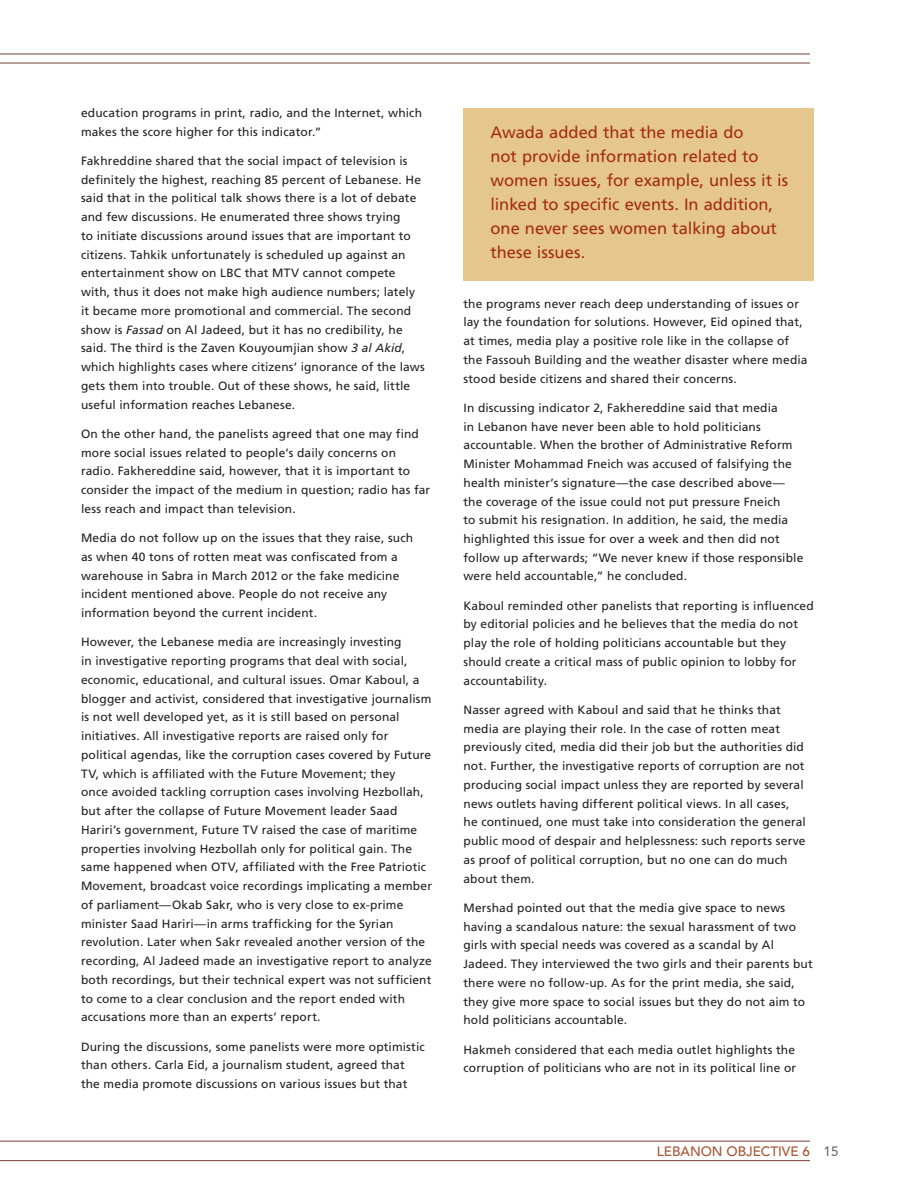
<style>
.page{position:relative;width:918px;height:1188px;background:#fff}
.page>*{position:absolute;margin:0;border:0;box-sizing:border-box;transform-origin:0 0}
.t1{font:16.5px/24px "Frutiger LT Pro";color:#a32c16}
.t2{font:500 13.5px "Avenir";color:#a75433}
.t3{font:12px/18.8px "Frutiger LT Pro";letter-spacing:.01em;color:#231f20}
.s1{font-style:italic}
.s2{color:#6c6d70}
</style>
<div class="page">
<hr style="left:0;top:54px;width:810px;height:1px;background:#724237">
<hr style="left:0;top:63px;width:810px;height:1px;background:#724237">
<hr style="left:0;top:1141px;width:810px;height:1px;background:#724237">
<hr style="left:0;top:1160px;width:810px;height:1px;background:#724237">
<div style="left:464px;top:108px;width:350px;height:173px;background:#e5c68c"></div>
<p class="t3" style="left:81px;top:104px;width:343px">education programs in print, radio, and the Internet, which makes the score higher for this indicator.”</p>
<p class="t3" style="left:81px;top:152px;width:345px">Fakhreddine shared that the social impact of television is definitely the highest, reaching 85 percent of Lebanese. He said that in the political talk shows there is a lot of debate and few discussions. He enumerated three shows trying<br>to initiate discussions around issues that are important to citizens. Tahkik unfortunately is scheduled up against an entertainment show on LBC that MTV cannot compete with, thus it does not make high audience numbers; lately it became more promotional and commercial. The second show is <span class="s1">Fassad</span> on Al Jadeed, but it has no credibility, he said. The third is the Zaven Kouyoumjian show <span class="s1">3 al Akid</span>, which highlights cases where citizens’ ignorance of the laws gets them into trouble. Out of these shows, he said, little useful information reaches Lebanese.</p>
<p class="t3" style="left:81px;top:424px;width:351px">On the other hand, the panelists agreed that one may find more social issues related to people’s daily concerns on radio. Fakhereddine said, however, that it is important to consider the impact of the medium in question; radio has far less reach and impact than television.</p>
<p class="t3" style="left:81px;top:529px;width:334px">Media do not follow up on the issues that they raise, such as when 40 tons of rotten meat was confiscated from a warehouse in Sabra in March 2012 or the fake medicine incident mentioned above. People do not receive any information beyond the current incident.</p>
<p class="t3" style="left:81px;top:633px;width:353px">However, the Lebanese media are increasingly investing<br>in investigative reporting programs that deal with social, economic, educational, and cultural issues. Omar Kaboul, a blogger and activist, considered that investigative journalism is not well developed yet, as it is still based on personal initiatives. All investigative reports are raised only for political agendas, like the corruption cases covered by Future TV, which is affiliated with the Future Movement; they<br>once avoided tackling corruption cases involving Hezbollah, but after the collapse of Future Movement leader Saad Hariri’s government, Future TV raised the case of maritime properties involving Hezbollah only for political gain. The same happened when OTV, affiliated with the Free Patriotic Movement, broadcast voice recordings implicating a member of parliament—Okab Sakr, who is very close to ex-prime minister Saad Hariri—in arms trafficking for the Syrian revolution. Later when Sakr revealed another version of the recording, Al Jadeed made an investigative report to analyze both recordings, but their technical expert was not sufficient to come to a clear conclusion and the report ended with accusations more than an experts’ report.</p>
<p class="t3" style="left:81px;top:1037px;width:345px">During the discussions, some panelists were more optimistic than others. Carla Eid, a journalism student, agreed that the media promote discussions on various issues but that</p>
<p class="t1" style="left:490px;top:121px;width:299px">Awada added that the media do<br>not provide information related to women issues, for example, unless it is linked to specific events. In addition, one never sees women talking about these issues.</p>
<p class="t3" style="left:464px;top:294px;width:346px">the programs never reach deep understanding of issues or lay the foundation for solutions. However, Eid opined that, at times, media play a positive role like in the collapse of the Fassouh Building and the weather disaster where media stood beside citizens and shared their concerns.</p>
<p class="t3" style="left:464px;top:398px;width:341px">In discussing indicator 2, Fakhereddine said that media<br>in Lebanon have never been able to hold politicians accountable. When the brother of Administrative Reform Minister Mohammad Fneich was accused of falsifying the health minister’s signature—the case described above— the coverage of the issue could not put pressure Fneich<br>to submit his resignation. In addition, he said, the media highlighted this issue for over a week and then did not follow up afterwards; “We never knew if those responsible were held accountable,” he concluded.</p>
<p class="t3" style="left:464px;top:596px;width:352px">Kaboul reminded other panelists that reporting is influenced by editorial policies and he believes that the media do not play the role of holding politicians accountable but they should create a critical mass of public opinion to lobby for accountability.</p>
<p class="t3" style="left:464px;top:701px;width:344px">Nasser agreed with Kaboul and said that he thinks that media are playing their role. In the case of rotten meat previously cited, media did their job but the authorities did not. Further, the investigative reports of corruption are not producing social impact unless they are reported by several news outlets having different political views. In all cases, he continued, one must take into consideration the general public mood of despair and helplessness: such reports serve as proof of political corruption, but no one can do much about them.</p>
<p class="t3" style="left:464px;top:898px;width:351px">Mershad pointed out that the media give space to news having a scandalous nature: the sexual harassment of two girls with special needs was covered as a scandal by Al Jadeed. They interviewed the two girls and their parents but there were no follow-up. As for the print media, she said, they give more space to social issues but they do not aim to hold politicians accountable.</p>
<p class="t3" style="left:464px;top:1040px;width:334px">Hakmeh considered that each media outlet highlights the corruption of politicians who are not in its political line or</p>
<p class="t2" style="left:657px;top:1144px;width:183px">LEBAN ON OBJECTIVE 6 <span class="s2">15</span></p>
</div>
